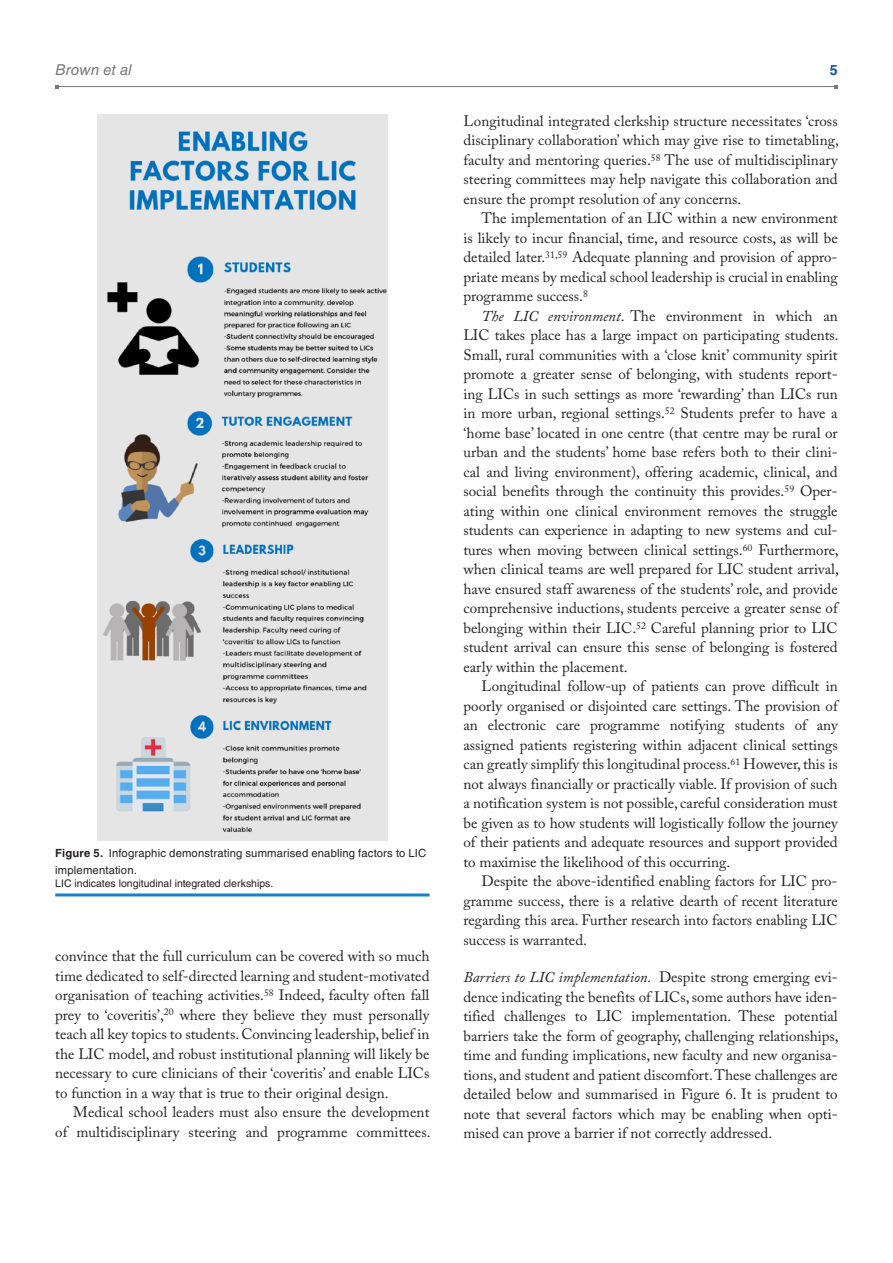
<style>
.page{position:relative;width:893px;height:1263px;background:#fff}
.page>*{position:absolute;margin:0;border:0;box-sizing:border-box;transform-origin:0 0}
.t1{font:15px/19.5px "Adobe Caslon Pro";color:#231f20;text-align:justify}
.t2{font:italic 15px "Helvetica LT Std";color:#76787b}
.t3{font:700 14.25px "Helvetica LT Std";color:#1055a4}
.t4{font:11.25px/16.5px "Helvetica LT Std";letter-spacing:.015em;color:#231f20}
.t5{font:10.5px "Helvetica LT Std";color:#231f20}
.s1{font-weight:700}
.s2{font-style:italic}
</style>
<div class="page">
<hr style="left:57px;top:86px;width:779px;height:1px;background:#76787b">
<hr style="left:55px;top:893px;width:374px;height:3px;background:#1582c5">
<img style="left:97px;top:115px;width:291px;height:726px">
<p class="t2" style="left:55px;top:61px;width:78px">Brown et al</p>
<p class="t3" style="left:830px;top:61px;width:9px">5</p>
<p class="t4" style="left:55px;top:845px;width:373px"><span class="s1">Figure 5.</span> Infographic demonstrating summarised enabling factors to LIC implementation.</p>
<p class="t5" style="left:55px;top:877px;width:220px">LIC indicates longitudinal integrated clerkships.</p>
<p class="t1" style="left:55px;top:946px;width:376px">convince that the full curriculum can be covered with so much time dedicated to self-directed learning and student-motivated organisation of teaching activities.<sup>58</sup> Indeed, faculty often fall prey to ‘coveritis’,<sup>20</sup> where they believe they must personally teach all key topics to students. Convincing leadership, belief in the LIC model, and robust institutional planning will likely be necessary to cure clinicians of their ‘coveritis’ and enable LICs to function in a way that is true to their original design.</p>
<p class="t1" style="left:55px;top:1102px;width:377px;text-align:right">Medical school leaders must also ensure the development<br>of multidisciplinary steering and programme committees.</p>
<p class="t1" style="left:463px;top:111px;width:377px">Longitudinal integrated clerkship structure necessitates ‘cross disciplinary collaboration’ which may give rise to timetabling, faculty and mentoring queries.<sup>58</sup> The use of multidisciplinary steering committees may help navigate this collaboration and ensure the prompt resolution of any concerns.</p>
<p class="t1" style="left:463px;top:208px;width:376px;text-indent:18px">The implementation of an LIC within a new environment is likely to incur financial, time, and resource costs, as will be detailed later.<sup>31,59</sup> Adequate planning and provision of appro&shy;priate means by medical school leadership is crucial in enabling programme success.<sup>8</sup></p>
<p class="t1" style="left:463px;top:306px;width:377px;text-indent:18px"><span class="s2">The LIC environment</span>. The environment in which an LIC takes place has a large impact on participating students.<br>Small, rural communities with a ‘close knit’ community spirit promote a greater sense of belonging, with students report&shy;ing LICs in such settings as more ‘rewarding’ than LICs run in more urban, regional settings.<sup>52</sup> Students prefer to have a ‘home base’ located in one centre (that centre may be rural or urban and the students’ home base refers both to their clini&shy;cal and living environment), offering academic, clinical, and social benefits through the continuity this provides.<sup>59</sup> Oper&shy;ating within one clinical environment removes the struggle students can experience in adapting to new systems and cul&shy;tures when moving between clinical settings.<sup>60</sup> Furthermore, when clinical teams are well prepared for LIC student arrival, have ensured staff awareness of the students’ role, and provide comprehensive inductions, students perceive a greater sense of belonging within their LIC.<sup>52</sup> Careful planning prior to LIC student arrival can ensure this sense of belonging is fostered early within the placement.</p>
<p class="t1" style="left:463px;top:676px;width:376px;text-indent:18px">Longitudinal follow-up of patients can prove difficult in poorly organised or disjointed care settings. The provision of an electronic care programme notifying students of any assigned patients registering within adjacent clinical settings can greatly simplify this longitudinal process.<sup>61</sup> However, this is not always financially or practically viable. If provision of such a notification system is not possible, careful consideration must be given as to how students will logistically follow the journey of their patients and adequate resources and support provided to maximise the likelihood of this occurring.</p>
<p class="t1" style="left:463px;top:871px;width:376px;text-indent:18px">Despite the above-identified enabling factors for LIC pro&shy;gramme success, there is a relative dearth of recent literature regarding this area. Further research into factors enabling LIC success is warranted.</p>
<p class="t1" style="left:463px;top:967px;width:377px"><span class="s2">Barriers to LIC implementation.</span> Despite strong emerging evi&shy;dence indicating the benefits of LICs, some authors have iden&shy;tified challenges to LIC implementation. These potential barriers take the form of geography, challenging relationships, time and funding implications, new faculty and new organisa&shy;tions, and student and patient discomfort. These challenges are detailed below and summarised in Figure 6. It is prudent to note that several factors which may be enabling when opti&shy;mised can prove a barrier if not correctly addressed.</p>
</div>
